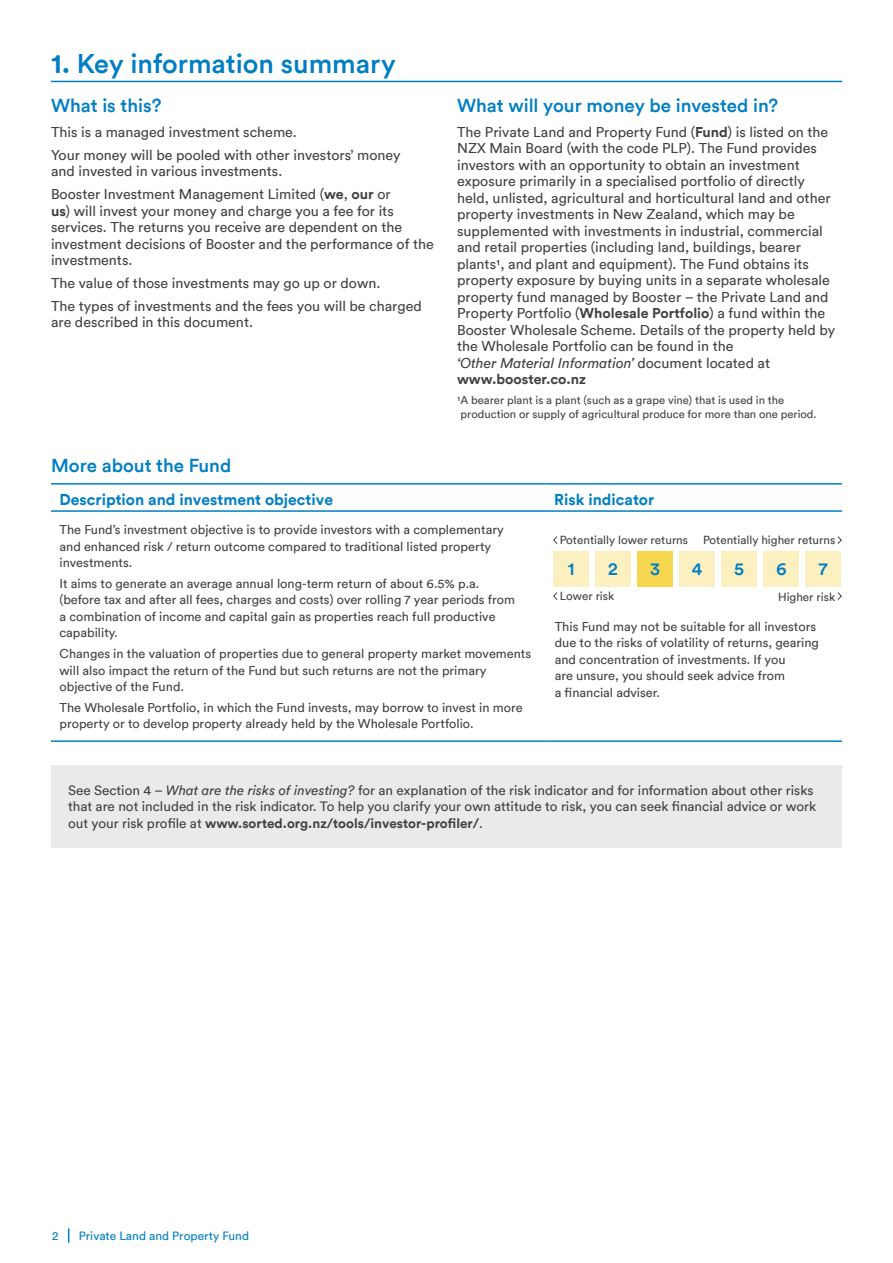
<style>
.page{position:relative;width:893px;height:1263px;background:#fff}
.page>*{position:absolute;margin:0;border:0;box-sizing:border-box;transform-origin:0 0}
.t1{font:500 27px "Circular TT";color:#007ec4}
.t2{font:500 18.75px "Circular TT";color:#007ec4}
.t3{font:500 18px "Circular TT";color:#007ec4}
.t4{font:700 15.75px "Circular TT";color:#007ec4}
.t5{font:14.25px/16.5px "Circular TT";color:#414042}
.t6{font:13.5px/16.5px "Circular TT";color:#414042}
.t7{font:12.75px/16.5px "Circular TT";color:#414042}
.t8{font:12px "Circular TT";color:#007ec4}
.t9{font:11.7px "Circular TT";color:#414042}
.t10{font:11.25px/13.5px "Circular TT";color:#414042}
.s1{font-weight:700}
.s2{font-style:italic}
</style>
<div class="page">
<svg style="left:68px;top:1228px;width:1px;height:15px"></svg>
<hr style="left:51px;top:483px;width:495px;height:2px;background:#007ec4">
<hr style="left:546px;top:483px;width:296px;height:2px;background:#007ec4">
<hr style="left:51px;top:510px;width:495px;height:2px;background:#007ec4">
<hr style="left:546px;top:510px;width:296px;height:2px;background:#007ec4">
<hr style="left:51px;top:740px;width:495px;height:2px;background:#007ec4">
<hr style="left:546px;top:740px;width:296px;height:2px;background:#007ec4">
<hr style="left:51px;top:81px;width:791px;height:1px;background:#007ec4">
<div style="left:553px;top:551px;width:36px;height:35px;background:#fcf0c0"></div>
<div style="left:595px;top:551px;width:36px;height:35px;background:#fcf0c0"></div>
<div style="left:637px;top:551px;width:36px;height:35px;background:#f8d750"></div>
<div style="left:679px;top:551px;width:36px;height:35px;background:#fcf0c0"></div>
<div style="left:721px;top:551px;width:36px;height:35px;background:#fcf0c0"></div>
<div style="left:763px;top:551px;width:36px;height:35px;background:#fcf0c0"></div>
<div style="left:806px;top:551px;width:35px;height:35px;background:#fcf0c0"></div>
<svg style="left:553px;top:536px;width:5px;height:8px"></svg>
<svg style="left:553px;top:592px;width:5px;height:8px"></svg>
<svg style="left:837px;top:536px;width:5px;height:8px"></svg>
<svg style="left:837px;top:592px;width:5px;height:8px"></svg>
<div style="left:51px;top:765px;width:791px;height:83px;background:#eaeaea"></div>
<h1 class="t1" style="left:51px;top:46px;width:346px"><span class="s1">1.</span> Key information summary</h1>
<h2 class="t2" style="left:51px;top:94px;width:112px">What is this?</h2>
<p class="t5" style="left:51px;top:120px;width:351px;line-height:22.8px">This is a managed investment scheme.<br>Your money will be pooled with other investors’ money</p>
<p class="t5" style="left:51px;top:160px;width:341px;line-height:22.8px">and invested in various investments.<br>Booster Investment Management Limited (<span class="s1">we</span>, <span class="s1">our</span> or</p>
<p class="t5" style="left:51px;top:202px;width:384px"><span class="s1">us</span>) will invest your money and charge you a fee for its services. The returns you receive are dependent on the investment decisions of Booster and the performance of the investments.</p>
<p class="t5" style="left:51px;top:271px;width:372px;line-height:22.8px">The value of those investments may go up or down.<br>The types of investments and the fees you will be charged</p>
<p class="t5" style="left:51px;top:314px;width:203px">are described in this document.</p>
<h2 class="t2" style="left:51px;top:454px;width:182px">More about the Fund</h2>
<h2 class="t2" style="left:457px;top:94px;width:323px">What will your money be invested in?</h2>
<p class="t5" style="left:457px;top:123px;width:379px">The Private Land and Property Fund (<span class="s1">Fund</span>) is listed on the NZX Main Board (with the code PLP). The Fund provides investors with an opportunity to obtain an investment exposure primarily in a specialised portfolio of directly held, unlisted, agricultural and horticultural land and other property investments in New Zealand, which may be supplemented with investments in industrial, commercial and retail properties (including land, buildings, bearer plants1, and plant and equipment). The Fund obtains its property exposure by buying units in a separate wholesale property fund managed by Booster – the Private Land and Property Portfolio (<span class="s1">Wholesale Portfolio</span>) a fund within the Booster Wholesale Scheme. Details of the property held by the Wholesale Portfolio can be found in the<br><span class="s2">‘Other Material Information’</span> document located at <span class="s1">www.booster.co.nz</span></p>
<p class="t10" style="left:460px;top:393px;width:358px;text-indent:-3px">1A bearer plant is a plant (such as a grape vine) that is used in the production or supply of agricultural produce for more than one period.</p>
<p class="t4" style="left:60px;top:489px;width:275px">Description and investment objective</p>
<p class="t4" style="left:554px;top:489px;width:102px">Risk indicator</p>
<p class="t7" style="left:60px;top:521px;width:446px">The Fund’s investment objective is to provide investors with a complementary and enhanced risk / return outcome compared to traditional listed property investments.</p>
<p class="t7" style="left:60px;top:575px;width:457px">It aims to generate an average annual long-term return of about 6.5% p.a. (before tax and after all fees, charges and costs) over rolling 7 year periods from a combination of income and capital gain as properties reach full productive capability.</p>
<p class="t7" style="left:60px;top:645px;width:473px">Changes in the valuation of properties due to general property market movements will also impact the return of the Fund but such returns are not the primary objective of the Fund.</p>
<p class="t7" style="left:60px;top:699px;width:465px">The Wholesale Portfolio, in which the Fund invests, may borrow to invest in more property or to develop property already held by the Wholesale Portfolio.</p>
<p class="t9" style="left:560px;top:533px;width:130px">Potentially lower returns</p>
<p class="t9" style="left:703px;top:533px;width:134px">Potentially higher returns</p>
<p class="t3" style="left:568px;top:557px;width:8px">1</p>
<p class="t3" style="left:608px;top:557px;width:11px">2</p>
<p class="t3" style="left:650px;top:557px;width:11px">3</p>
<p class="t3" style="left:692px;top:557px;width:12px">4</p>
<p class="t3" style="left:734px;top:557px;width:11px">5</p>
<p class="t3" style="left:776px;top:557px;width:12px">6</p>
<p class="t3" style="left:819px;top:557px;width:10px">7</p>
<p class="t9" style="left:560px;top:589px;width:56px">Lower risk</p>
<p class="t9" style="left:778px;top:589px;width:59px">Higher risk</p>
<p class="t7" style="left:555px;top:618px;width:266px">This Fund may not be suitable for all investors due to the risks of volatility of returns, gearing and concentration of investments. If you<br>are unsure, you should seek advice from<br>a financial adviser.</p>
<p class="t6" style="left:68px;top:782px;width:750px">See Section 4 – <span class="s2">What are the risks of investing?</span> for an explanation of the risk indicator and for information about other risks that are not included in the risk indicator. To help you clarify your own attitude to risk, you can seek financial advice or work out your risk profile at <span class="s1">www.sorted.org.nz/tools/investor-profiler/</span>.</p>
<p class="t8" style="left:52px;top:1228px;width:8px">2</p>
<p class="t8" style="left:79px;top:1228px;width:172px">Private Land and Property Fund</p>
</div>
